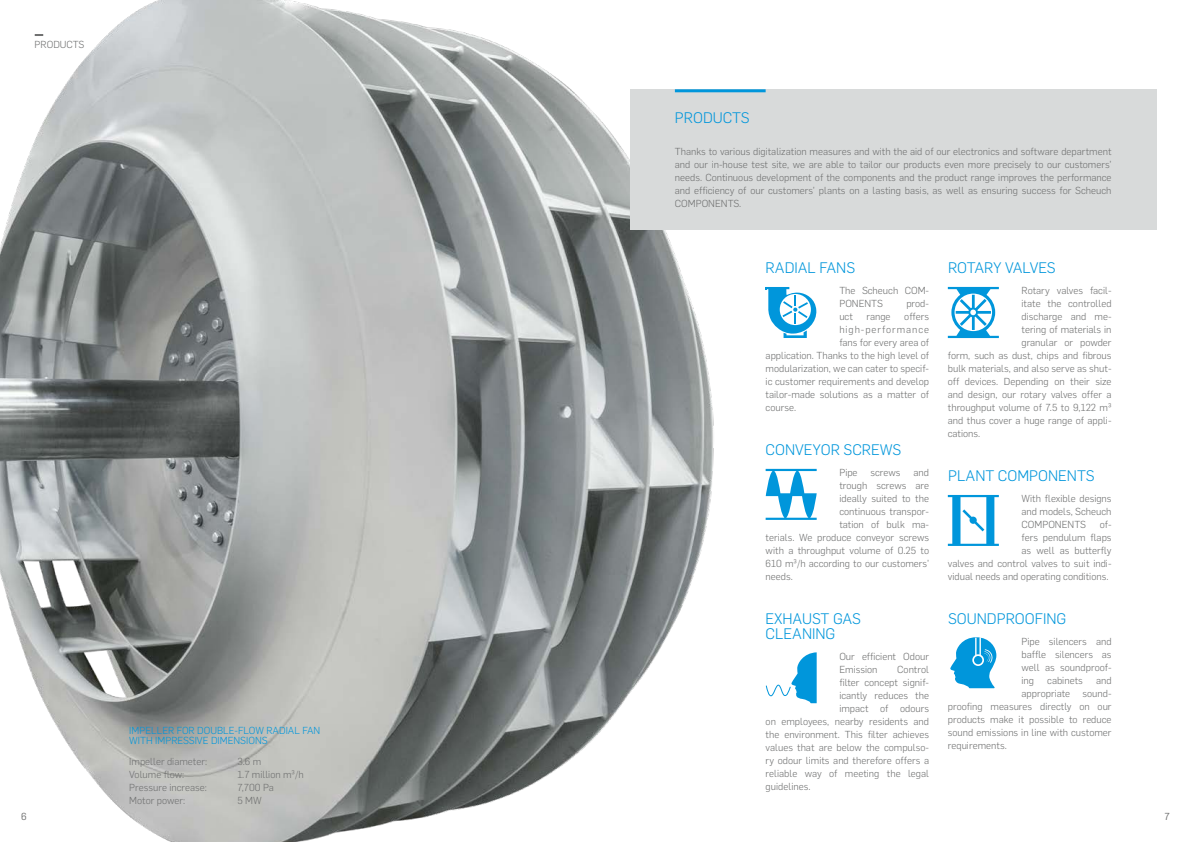
<style>
.page{position:relative;width:1191px;height:842px;background:#fff}
.page>*{position:absolute;margin:0;border:0;box-sizing:border-box;transform-origin:0 0}
.t1{font:300 15px/15px "Flama";color:#0096db}
.t2{font:300 15px "Flama";letter-spacing:-.02em;color:#0096db}
.t3{font:300 10px/13px "Flama";color:#6f7070;text-align:justify}
.t4{font:300 10px/10px "Flama";color:#0096db}
.t5{font:300 10px "Flama";letter-spacing:.09em;color:#6f7070}
.t6{font:10px "Flama";color:#6f7070}
</style>
<div class="page">
<img style="left:0;top:0;width:780px;height:842px">
<div style="left:630px;top:89px;width:526px;height:141px;background:#d8dada"></div>
<hr style="left:675px;top:89px;width:90px;height:3px;background:#0096db">
<svg style="left:765px;top:287px;width:51px;height:51px"></svg>
<svg style="left:765px;top:469px;width:51px;height:51px"></svg>
<svg style="left:765px;top:652px;width:51px;height:51px"></svg>
<svg style="left:947px;top:287px;width:52px;height:51px"></svg>
<svg style="left:947px;top:495px;width:52px;height:51px"></svg>
<svg style="left:950px;top:637px;width:46px;height:51px"></svg>
<svg style="left:35px;top:34px;width:8px;height:2px"></svg>
<p class="t3" style="left:35px;top:37px;width:51px">PRODUCTS</p>
<p class="t4" style="left:129px;top:725px;width:192px">IMPELLER FOR DOUBLE-FLOW RADIAL FAN<br>WITH IMPRESSIVE DIMENSIONS</p>
<p class="t3" style="left:129px;top:754px;width:79px">Impeller diameter:</p>
<p class="t3" style="left:237px;top:754px;width:25px">3.6 m</p>
<p class="t3" style="left:129px;top:767px;width:57px">Volume flow:</p>
<p class="t3" style="left:237px;top:767px;width:68px">1.7 million m³/h</p>
<p class="t3" style="left:129px;top:780px;width:79px">Pressure increase:</p>
<p class="t3" style="left:237px;top:780px;width:38px">7,700 Pa</p>
<p class="t3" style="left:129px;top:793px;width:57px">Motor power:</p>
<p class="t3" style="left:237px;top:793px;width:26px">5 MW</p>
<h1 class="t1" style="left:675px;top:109px;width:76px">PRODUCTS</h1>
<p class="t3" style="left:675px;top:144px;width:438px">Thanks to various digitalization measures and with the aid of our electronics and software department and our in-house test site, we are able to tailor our products even more precisely to our customers’ needs. Continuous development of the components and the product range improves the performance and efficiency of our customers’ plants on a lasting basis, as well as ensuring success for Scheuch COMPONENTS.</p>
<h1 class="t1" style="left:765px;top:260px;width:91px">RADIAL FANS</h1>
<p class="t3" style="left:839px;top:284px;width:91px">The Scheuch COM-<br>PONENTS</p>
<p class="t3" style="left:906px;top:297px;width:24px">prod-</p>
<p class="t3" style="left:839px;top:310px;width:15px">uct</p>
<p class="t3" style="left:866px;top:310px;width:26px">range</p>
<p class="t3" style="left:904px;top:310px;width:26px">offers</p>
<p class="t5" style="left:839px;top:323px;width:91px">high-performance</p>
<p class="t3" style="left:839px;top:336px;width:91px">fans for every area of</p>
<p class="t3" style="left:765px;top:349px;width:165px">application. Thanks to the high level of</p>
<p class="t3" style="left:765px;top:362px;width:165px">modularization, we can cater to specif-</p>
<p class="t3" style="left:765px;top:375px;width:165px">ic customer requirements and develop</p>
<p class="t3" style="left:765px;top:388px;width:165px">tailor-made solutions as a matter of</p>
<p class="t3" style="left:765px;top:401px;width:32px">course.</p>
<h1 class="t1" style="left:765px;top:441px;width:137px">CONVEYOR SCREWS</h1>
<p class="t3" style="left:839px;top:465px;width:20px">Pipe</p>
<p class="t3" style="left:870px;top:465px;width:32px">screws</p>
<p class="t3" style="left:913px;top:465px;width:17px">and</p>
<p class="t3" style="left:839px;top:478px;width:91px">trough screws are</p>
<p class="t3" style="left:839px;top:491px;width:91px">ideally suited to the</p>
<p class="t3" style="left:839px;top:504px;width:91px">continuous transpor-</p>
<p class="t3" style="left:839px;top:517px;width:91px">tation of bulk ma-</p>
<p class="t3" style="left:765px;top:530px;width:165px">terials. We produce conveyor screws</p>
<p class="t3" style="left:765px;top:543px;width:165px">with a throughput volume of 0.25 to</p>
<p class="t3" style="left:765px;top:556px;width:165px">610 m³/h according to our customers’</p>
<p class="t3" style="left:765px;top:569px;width:29px">needs.</p>
<h1 class="t1" style="left:765px;top:610px;width:97px">EXHAUST GAS<br>CLEANING</h1>
<p class="t3" style="left:839px;top:649px;width:91px">Our efficient Odour<br>Emission</p>
<p class="t3" style="left:897px;top:662px;width:33px">Control</p>
<p class="t3" style="left:839px;top:675px;width:91px">filter concept signif-</p>
<p class="t3" style="left:839px;top:688px;width:91px">icantly reduces the</p>
<p class="t3" style="left:839px;top:701px;width:91px">impact of odours</p>
<p class="t3" style="left:765px;top:714px;width:165px">on employees, nearby residents and</p>
<p class="t3" style="left:765px;top:727px;width:165px">the environment. This filter achieves</p>
<p class="t3" style="left:765px;top:740px;width:165px">values that are below the compulso-</p>
<p class="t3" style="left:765px;top:753px;width:165px">ry odour limits and therefore offers a</p>
<p class="t3" style="left:765px;top:766px;width:165px">reliable way of meeting the legal</p>
<p class="t3" style="left:765px;top:779px;width:46px">guidelines.</p>
<h1 class="t2" style="left:948px;top:258px;width:109px">ROTARY VALVES</h1>
<p class="t3" style="left:1021px;top:284px;width:91px">Rotary valves facil-</p>
<p class="t3" style="left:1021px;top:297px;width:92px">itate the controlled</p>
<p class="t3" style="left:1021px;top:310px;width:91px">discharge and me-</p>
<p class="t3" style="left:1021px;top:323px;width:91px">tering of materials in</p>
<p class="t3" style="left:1021px;top:336px;width:91px">granular or powder</p>
<p class="t3" style="left:947px;top:349px;width:165px">form, such as dust, chips and fibrous</p>
<p class="t3" style="left:947px;top:362px;width:165px">bulk materials, and also serve as shut-</p>
<p class="t3" style="left:947px;top:375px;width:165px">off devices. Depending on their size</p>
<p class="t3" style="left:947px;top:388px;width:165px">and design, our rotary valves offer a</p>
<p class="t3" style="left:947px;top:401px;width:165px">throughput volume of 7.5 to 9,122 m³</p>
<p class="t3" style="left:947px;top:414px;width:165px">and thus cover a huge range of appli-</p>
<p class="t3" style="left:947px;top:427px;width:34px">cations.</p>
<h1 class="t1" style="left:948px;top:467px;width:148px">PLANT COMPONENTS</h1>
<p class="t3" style="left:1021px;top:491px;width:92px">With flexible designs and models, Scheuch COMPONENTS</p>
<p class="t3" style="left:1099px;top:517px;width:13px">of-</p>
<p class="t3" style="left:1021px;top:530px;width:91px">fers pendulum flaps</p>
<p class="t3" style="left:1021px;top:543px;width:91px">as well as butterfly</p>
<p class="t3" style="left:947px;top:556px;width:165px">valves and control valves to suit indi-</p>
<p class="t3" style="left:947px;top:569px;width:162px">vidual needs and operating conditions.</p>
<h1 class="t1" style="left:948px;top:610px;width:120px">SOUNDPROOFING</h1>
<p class="t3" style="left:1021px;top:634px;width:91px">Pipe silencers and baffle silencers as well as soundproof&shy;ing</p>
<p class="t3" style="left:1047px;top:673px;width:37px">cabinets</p>
<p class="t3" style="left:1096px;top:673px;width:17px">and</p>
<p class="t3" style="left:1021px;top:686px;width:91px">appropriate sound-</p>
<p class="t3" style="left:947px;top:699px;width:165px">proofing measures directly on our</p>
<p class="t3" style="left:947px;top:712px;width:165px">products make it possible to reduce</p>
<p class="t3" style="left:947px;top:725px;width:165px">sound emissions in line with customer</p>
<p class="t3" style="left:947px;top:738px;width:60px">requirements.</p>
<p class="t6" style="left:21px;top:810px;width:7px">6</p>
<p class="t6" style="left:1164px;top:810px;width:7px">7</p>
</div>
